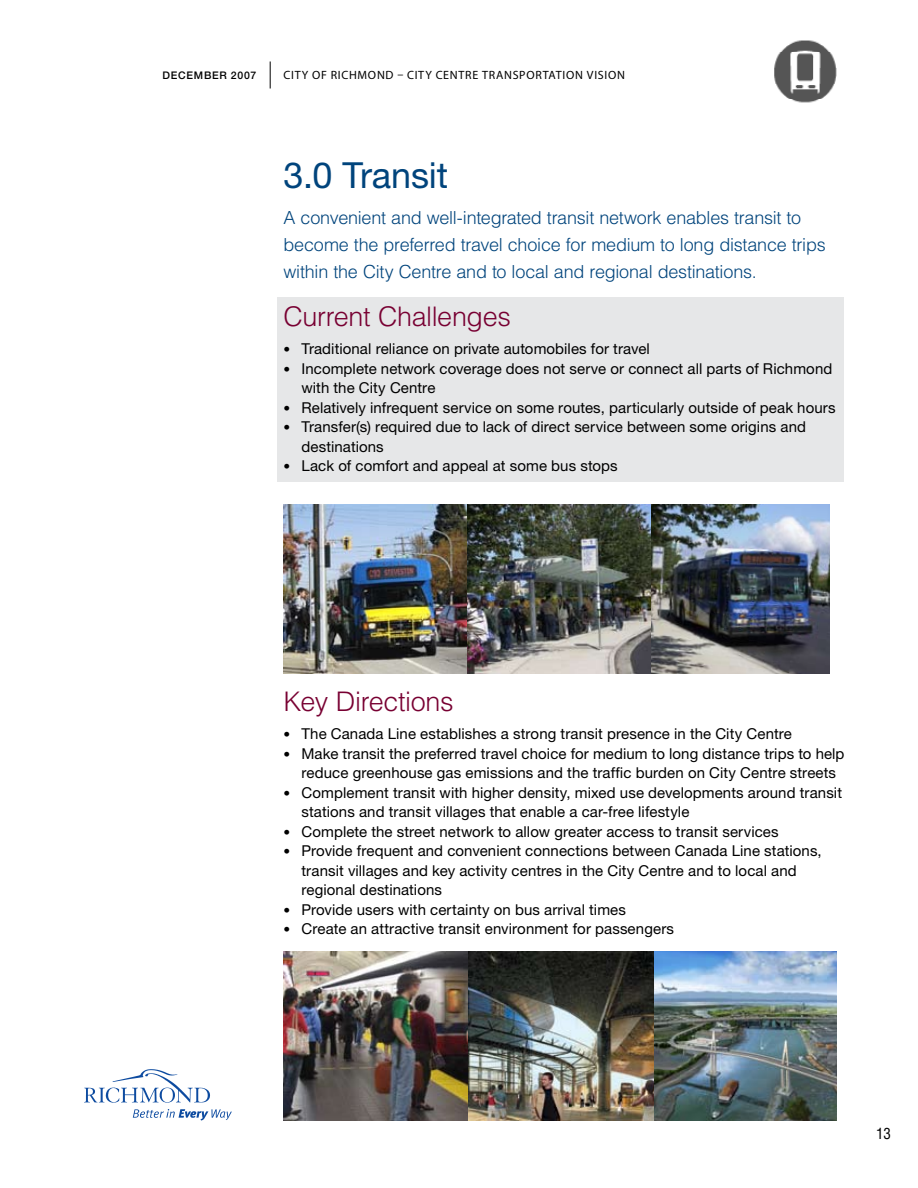
<style>
.page{position:relative;width:918px;height:1188px;background:#fff}
.page>*{position:absolute;margin:0;border:0;box-sizing:border-box;transform-origin:0 0}
.t1{font:36px "Helvetica Neue LT Std";letter-spacing:-.005em;color:#00447c}
.t2{font:300 27px "Helvetica LT Std";letter-spacing:-.015em;color:#780032}
.t3{font:300 18px/27px "Helvetica LT Std";letter-spacing:-.015em;color:#00447c}
.t4{font:15px/19.5px "Helvetica Neue LT Std";letter-spacing:.005em;color:#000}
.t5{font:condensed 15px "Helvetica LT Std";color:#000}
.t6{font:13.5px/19.5px "Helvetica Neue LT Std";color:#000}
.t7{font:12px "Myriad Pro";letter-spacing:.06em;color:#000}
.t8{font:500 10.5px "Helvetica Neue LT Std";letter-spacing:.07em;color:#000}
</style>
<div class="page">
<svg style="left:270px;top:62px;width:1px;height:26px"></svg>
<img style="left:774px;top:40px;width:63px;height:63px">
<img style="left:284px;top:504px;width:184px;height:169px">
<img style="left:651px;top:504px;width:178px;height:169px">
<img style="left:468px;top:504px;width:183px;height:169px">
<img style="left:284px;top:951px;width:370px;height:169px">
<img style="left:654px;top:951px;width:183px;height:169px">
<svg style="left:84px;top:1069px;width:126px;height:34px"></svg>
<svg style="left:133px;top:1109px;width:99px;height:11px"></svg>
<div style="left:277px;top:297px;width:567px;height:185px;background:#e6e7e8"></div>
<p class="t8" style="left:163px;top:69px;width:95px">DECEMBER 2007</p>
<p class="t7" style="left:284px;top:68px;width:138px">CITY OF RICHMOND – CITY</p>
<p class="t7" style="left:436px;top:68px;width:22px">CENTR</p>
<p class="t7" style="left:472px;top:68px;width:92px">E TRANSPORTATION</p>
<p class="t7" style="left:587px;top:68px;width:25px">VISION</p>
<p class="t1" style="left:284px;top:153px;width:166px">3.0 Transit</p>
<p class="t3" style="left:284px;top:204px;width:544px">A convenient and well-integrated transit network enables transit to become the preferred travel choice for medium to long distance trips within the City Centre and to local and regional destinations.</p>
<p class="t2" style="left:284px;top:299px;width:229px">Current Challenges</p>
<p class="t4" style="left:302px;top:339px;width:536px">Traditional reliance on private automobiles for travel<br>Incomplete network coverage does not serve or connect all parts of Richmond with the City Centre<br>Relatively infrequent service on some routes, particularly outside of peak hours Transfer(s) required due to lack of direct service between some origins and destinations<br>Lack of comfort and appeal at some bus stops</p>
<p class="t6" style="left:284px;top:339px;width:8px">• •</p>
<p class="t6" style="left:284px;top:398px;width:8px">• •</p>
<p class="t6" style="left:284px;top:456px;width:8px">•</p>
<p class="t2" style="left:284px;top:684px;width:172px">Key Directions</p>
<p class="t4" style="left:302px;top:724px;width:545px">The Canada Line establishes a strong transit presence in the City Centre<br>Make transit the preferred travel choice for medium to long distance trips to help reduce greenhouse gas emissions and the traffic burden on City Centre streets Complement transit with higher density, mixed use developments around transit stations and transit villages that enable a car-free lifestyle<br>Complete the street network to allow greater access to transit services<br>Provide frequent and convenient connections between Canada Line stations, transit villages and key activity centres in the City Centre and to local and regional destinations<br>Provide users with certainty on bus arrival times<br>Create an attractive transit environment for passengers</p>
<p class="t6" style="left:284px;top:725px;width:8px">• •</p>
<p class="t6" style="left:284px;top:783px;width:8px">•</p>
<p class="t6" style="left:284px;top:822px;width:8px">• •</p>
<p class="t6" style="left:284px;top:900px;width:8px">• •</p>
<p class="t5" style="left:876px;top:1125px;width:8px">13</p>
</div>
